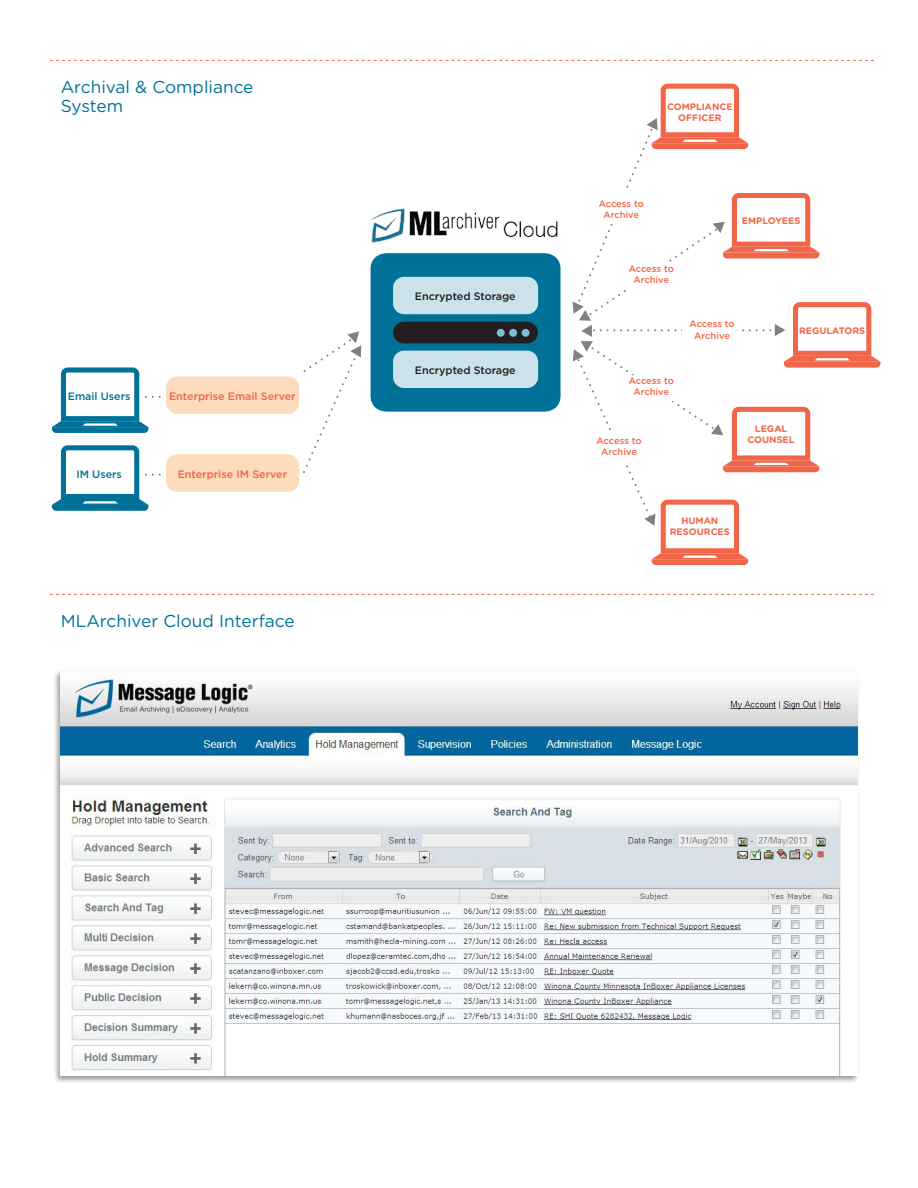
<style>
.page{position:relative;width:918px;height:1188px;background:#fff}
.page>*{position:absolute;margin:0;border:0;box-sizing:border-box;transform-origin:0 0}
.Heading_1{font:17.25px/19.5px "Gotham Rounded";color:#007199}
.t1{font:500 10.8px "Gotham";color:#f16648}
.t2{font:500 10.8px "Gotham";letter-spacing:-.005em;color:#231f20}
.t3{font:500 10.8px "Gotham";letter-spacing:-.005em;color:#007198}
.t4{font:500 9.45px/11.4px "Gotham Rounded";letter-spacing:-.01em;color:#f16648;text-align:center}
.t5{font:700 9.45px/10.8px "Gotham Rounded";letter-spacing:-.005em;color:#f16648;text-align:center}
</style>
<div class="page">
<div style="left:371px;top:253px;width:190px;height:159px;background:#007198;border-radius:16px"></div>
<div style="left:393px;top:322px;width:145px;height:21px;background:#231f20;border-radius:11px"></div>
<div style="left:522px;top:329px;width:8px;height:8px;background:#80bed6;border-radius:50%"></div>
<div style="left:509px;top:329px;width:8px;height:8px;background:#80bed6;border-radius:50%"></div>
<div style="left:497px;top:329px;width:8px;height:8px;background:#80bed6;border-radius:50%"></div>
<div style="left:393px;top:277px;width:145px;height:37px;background:#cce2ea;border-radius:11px"></div>
<div style="left:393px;top:351px;width:145px;height:37px;background:#cce2ea;border-radius:11px"></div>
<div style="left:166px;top:377px;width:133px;height:37px;background:#fddbbd;border-radius:11px"></div>
<svg style="left:52px;top:367px;width:108px;height:66px"></svg>
<div style="left:166px;top:454px;width:133px;height:38px;background:#fddbbd;border-radius:11px"></div>
<svg style="left:52px;top:445px;width:108px;height:66px"></svg>
<svg style="left:297px;top:331px;width:64px;height:142px"></svg>
<svg style="left:573px;top:84px;width:307px;height:481px"></svg>
<svg style="left:50px;top:60px;width:824px;height:1px"></svg>
<svg style="left:50px;top:594px;width:824px;height:1px"></svg>
<div style="left:53px;top:670px;width:806px;height:414px;background:#000;opacity:.4"></div>
<img style="left:61px;top:671px;width:796px;height:405px">
<img style="left:370px;top:208px;width:188px;height:35px">
<p class="Heading_1" style="left:61px;top:76px;width:194px">Archival &amp; Compliance<br>System</p>
<p class="t3" style="left:68px;top:390px;width:64px">Email Users</p>
<p class="t1" style="left:169px;top:390px;width:128px">Enterprise Email Server</p>
<p class="t3" style="left:76px;top:468px;width:47px">IM Users</p>
<p class="t1" style="left:178px;top:468px;width:111px">Enterprise IM Server</p>
<p class="Heading_1" style="left:61px;top:610px;width:235px">MLArchiver Cloud Interface</p>
<p class="t2" style="left:415px;top:290px;width:102px">Encrypted Storage</p>
<p class="t2" style="left:415px;top:364px;width:102px">Encrypted Storage</p>
<p class="t5" style="left:667px;top:101px;width:67px">COMPLIANCE<br>OFFICER</p>
<p class="t4" style="left:599px;top:197px;width:47px">Access to<br>Archive</p>
<p class="t5" style="left:742px;top:214px;width:60px">EMPLOYEES</p>
<p class="t4" style="left:629px;top:263px;width:47px">Access to<br>Archive</p>
<p class="t4" style="left:629px;top:374px;width:47px">Access to<br>Archive</p>
<p class="t4" style="left:597px;top:434px;width:47px">Access to<br>Archive</p>
<p class="t4" style="left:690px;top:318px;width:47px">Access to<br>Archive</p>
<p class="t5" style="left:799px;top:325px;width:68px">REGULATORS</p>
<p class="t5" style="left:748px;top:423px;width:49px">LEGAL<br>COUNSEL</p>
<p class="t5" style="left:670px;top:515px;width:61px">HUMAN<br>RESOURCES</p>
</div>
